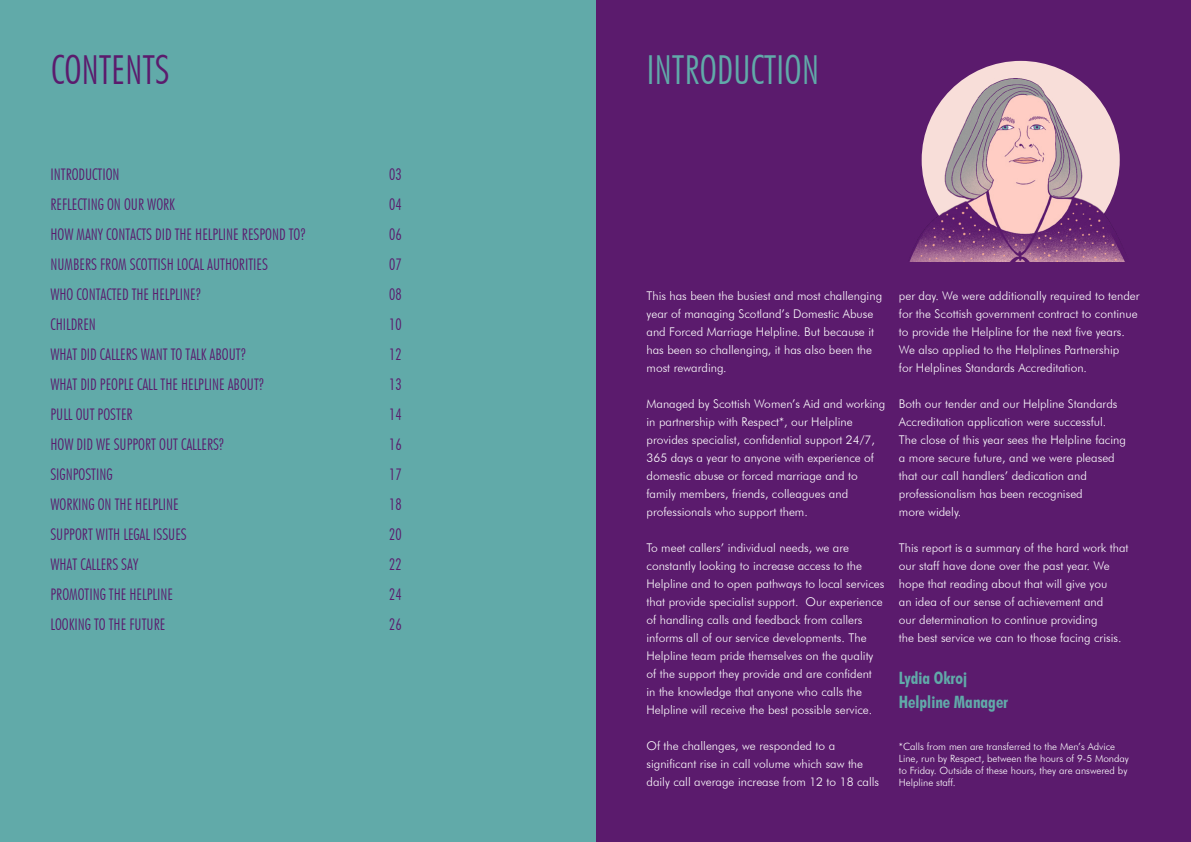
<style>
.page{position:relative;width:1191px;height:842px;background:#fff}
.page>*{position:absolute;margin:0;border:0;box-sizing:border-box;transform-origin:0 0}
.t1{font:300 condensed 40px "Futura BT";color:#61aaa9}
.t2{font:300 condensed 40px "Futura BT";color:#5b1b6d}
.t3{font:700 condensed 17px/24px "Futura BT";color:#61aaa9}
.t4{font:300 condensed 16px/30px "Futura BT";color:#5b1b6d}
.t5{font:300 12px/18px "Futura BT";color:#fff}
.t6{font:300 10px/12px "Futura BT";color:#fff}
</style>
<div class="page">
<div style="left:593px;top:0;width:598px;height:842px;background:#5b1b6d"></div>
<div style="left:921px;top:61px;width:198px;height:198px;background:#f8ded9;border-radius:50%"></div>
<div style="left:0;top:0;width:595px;height:842px;background:#61aaa9"></div>
<img style="left:910px;top:78px;width:215px;height:183px">
<h1 class="t2" style="left:51px;top:45px;width:120px">CONTENTS</h1>
<p class="t4" style="left:50px;top:159px;width:256px">INTRODUCTION<br>REFLECTING ON OUR WORK<br>HOW MANY CONTACTS DID THE HELPLINE RESPOND TO?<br>NUMBERS FROM SCOTTISH LOCAL AUTHORITIES<br>WHO CONTACTED THE HELPLINE?<br>CHILDREN<br>WHAT DID CALLERS WANT TO TALK ABOUT?<br>WHAT DID PEOPLE CALL THE HELPLINE ABOUT?<br>PULL OUT POSTER<br>HOW DID WE SUPPORT OUT CALLERS?<br>SIGNPOSTING<br>WORKING ON THE HELPLINE<br>SUPPORT WITH LEGAL ISSUES<br>WHAT CALLERS SAY<br>PROMOTING THE HELPLINE<br>LOOKING TO THE FUTURE</p>
<h3 class="t4" style="left:389px;top:159px;width:14px;text-align:justify">03<br>04<br>06<br>07<br>08<br>10<br>12<br>13<br>14<br>16<br>17<br>18<br>20<br>22<br>24<br>26</h3>
<h1 class="t1" style="left:646px;top:45px;width:174px">INTRODUCTION</h1>
<p class="t5" style="left:646px;top:287px;width:237px">This has been the busiest and most challenging year of managing Scotland’s Domestic Abuse and Forced Marriage Helpline. But because it has been so challenging, it has also been the most rewarding.</p>
<p class="t5" style="left:646px;top:395px;width:240px">Managed by Scottish Women’s Aid and working in partnership with Respect*, our Helpline provides specialist, confidential support 24/7, 365 days a year to anyone with experience of domestic abuse or forced marriage and to family members, friends, colleagues and professionals who support them.</p>
<p class="t5" style="left:646px;top:539px;width:239px">To meet callers’ individual needs, we are constantly looking to increase access to the Helpline and to open pathways to local services that provide specialist support. Our experience of handling calls and feedback from callers informs all of our service developments. The Helpline team pride themselves on the quality of the support they provide and are confident<br>in the knowledge that anyone who calls the Helpline will receive the best possible service.</p>
<p class="t5" style="left:646px;top:737px;width:234px">Of the challenges, we responded to a significant rise in call volume which saw the daily call average increase from 12 to 18 calls</p>
<p class="t5" style="left:899px;top:287px;width:242px">per day. We were additionally required to tender for the Scottish government contract to continue to provide the Helpline for the next five years.<br>We also applied to the Helplines Partnership<br>for Helplines Standards Accreditation.</p>
<p class="t5" style="left:899px;top:395px;width:228px">Both our tender and our Helpline Standards Accreditation application were successful.<br>The close of this year sees the Helpline facing a more secure future, and we were pleased that our call handlers’ dedication and professionalism has been recognised<br>more widely.</p>
<p class="t5" style="left:899px;top:539px;width:231px">This report is a summary of the hard work that our staff have done over the past year. We hope that reading about that will give you<br>an idea of our sense of achievement and<br>our determination to continue providing<br>the best service we can to those facing crisis.</p>
<h2 class="t3" style="left:899px;top:666px;width:111px">Lydia Okroj<br>Helpline Manager</h2>
<p class="t6" style="left:899px;top:740px;width:232px">*Calls from men are transferred to the Men’s Advice Line, run by Respect, between the hours of 9-5 Monday to Friday. Outside of these hours, they are answered by Helpline staff.</p>
</div>
